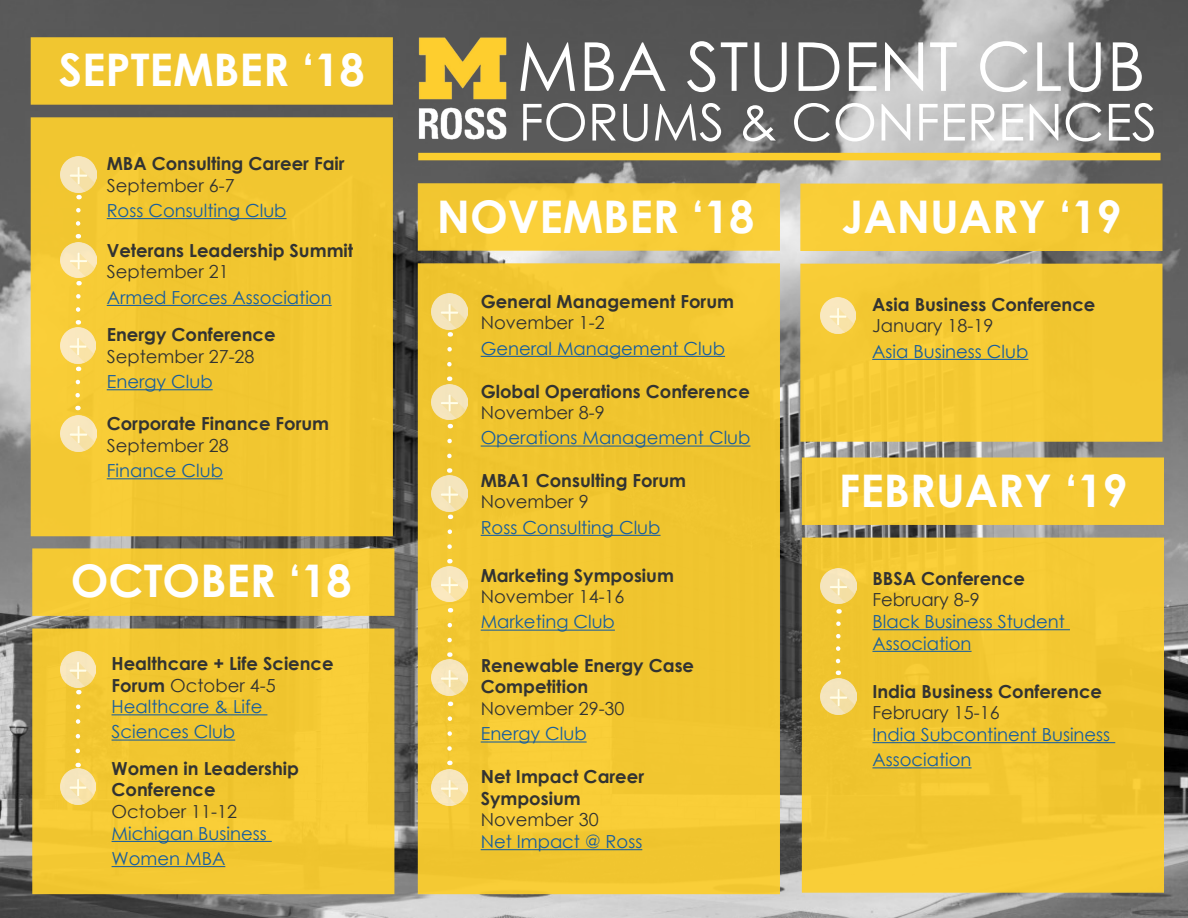
<style>
.page{position:relative;width:1188px;height:918px;background:#fff}
.page>*{position:absolute;margin:0;border:0;box-sizing:border-box;transform-origin:0 0}
.t1{font:67.5px "Century Gothic";color:#fff}
.t2{font:51px "Century Gothic";color:#fff}
.t3{font:700 45px "Century Gothic";color:#fff}
.t4{font:700 18px/21.6px "Century Gothic";color:#323332}
.t5{font:18px/25.2px "Century Gothic";color:#175d9e}
.t6{font:18px "Century Gothic";color:#323332}
.s1{font-weight:400}
.s2{font-weight:400;color:#175d9e}
</style>
<div class="page">
<img style="left:0;top:0;width:1188px;height:918px">
<div style="left:31px;top:117px;width:362px;height:419px;background:#f1c630;border:2px solid #fcce2e"></div>
<img style="left:403px;top:30px;width:120px;height:119px">
<div style="left:418px;top:153px;width:743px;height:7px;background:#fcce2e"></div>
<svg style="left:76px;top:210px;width:5px;height:28px"></svg>
<img style="left:61px;top:157px;width:35px;height:35px">
<hr style="left:107px;top:218px;width:180px;height:1px;background:#175d9e">
<hr style="left:107px;top:305px;width:225px;height:1px;background:#175d9e">
<hr style="left:107px;top:389px;width:106px;height:1px;background:#175d9e">
<hr style="left:107px;top:478px;width:116px;height:1px;background:#175d9e">
<svg style="left:76px;top:296px;width:5px;height:29px"></svg>
<img style="left:61px;top:242px;width:35px;height:36px">
<svg style="left:75px;top:382px;width:5px;height:28px"></svg>
<img style="left:60px;top:328px;width:36px;height:35px">
<img style="left:61px;top:416px;width:35px;height:35px">
<div style="left:31px;top:37px;width:362px;height:68px;background:#f1c630;border:2px solid #fcce2e"></div>
<div style="left:32px;top:629px;width:362px;height:265px;background:#f2c731"></div>
<svg style="left:75px;top:704px;width:6px;height:63px"></svg>
<img style="left:60px;top:652px;width:36px;height:35px">
<div style="left:32px;top:548px;width:362px;height:68px;background:#f2c731;border:2px solid #fcce2e"></div>
<hr style="left:112px;top:714px;width:155px;height:1px;background:#175d9e">
<hr style="left:112px;top:740px;width:123px;height:1px;background:#175d9e">
<hr style="left:112px;top:841px;width:160px;height:1px;background:#175d9e">
<hr style="left:112px;top:866px;width:113px;height:1px;background:#175d9e">
<div style="left:418px;top:263px;width:362px;height:631px;background:#f1c530"></div>
<div style="left:418px;top:183px;width:362px;height:68px;background:#f8cd37;border:2px solid #fcce2e"></div>
<img style="left:60px;top:769px;width:36px;height:35px">
<hr style="left:481px;top:356px;width:244px;height:1px;background:#175d9e">
<hr style="left:481px;top:446px;width:269px;height:1px;background:#175d9e">
<svg style="left:447px;top:349px;width:5px;height:18px"></svg>
<img style="left:432px;top:294px;width:35px;height:35px">
<img style="left:432px;top:384px;width:35px;height:36px">
<hr style="left:481px;top:535px;width:180px;height:1px;background:#175d9e">
<hr style="left:481px;top:630px;width:134px;height:1px;background:#175d9e">
<hr style="left:481px;top:741px;width:106px;height:2px;background:#175d9e">
<hr style="left:481px;top:849px;width:161px;height:1px;background:#175d9e">
<svg style="left:447px;top:441px;width:5px;height:32px"></svg>
<img style="left:432px;top:476px;width:35px;height:35px">
<svg style="left:447px;top:532px;width:5px;height:31px"></svg>
<img style="left:432px;top:566px;width:35px;height:36px">
<svg style="left:447px;top:625px;width:5px;height:32px"></svg>
<img style="left:432px;top:660px;width:35px;height:35px">
<svg style="left:447px;top:719px;width:5px;height:46px"></svg>
<img style="left:432px;top:770px;width:35px;height:36px">
<div style="left:800px;top:264px;width:362px;height:178px;background:#f3c832;border:2px solid #fcce2e"></div>
<div style="left:800px;top:184px;width:362px;height:67px;background:#f7cc36"></div>
<img style="left:820px;top:298px;width:36px;height:35px">
<div style="left:802px;top:538px;width:362px;height:355px;background:#f1c630"></div>
<div style="left:802px;top:458px;width:362px;height:67px;background:#f5ca34"></div>
<img style="left:820px;top:568px;width:36px;height:36px">
<svg style="left:835px;top:609px;width:7px;height:66px"></svg>
<img style="left:820px;top:679px;width:36px;height:36px">
<hr style="left:872px;top:359px;width:156px;height:1px;background:#175d9e">
<hr style="left:872px;top:629px;width:198px;height:1px;background:#175d9e">
<hr style="left:872px;top:651px;width:100px;height:1px;background:#175d9e">
<hr style="left:872px;top:742px;width:243px;height:1px;background:#175d9e">
<hr style="left:872px;top:767px;width:100px;height:1px;background:#175d9e">
<h3 class="t3" style="left:59px;top:35px;width:308px">SEPTEMBER ‘18</h3>
<p class="t4" style="left:107px;top:152px;width:239px">MBA Consulting Career Fair</p>
<p class="t6" style="left:107px;top:173px;width:129px">September 6-7</p>
<p class="t5" style="left:107px;top:197px;width:181px">Ross Consulting Club</p>
<p class="t4" style="left:107px;top:239px;width:248px">Veterans Leadership Summit</p>
<p class="t6" style="left:107px;top:259px;width:123px">September 21</p>
<p class="t5" style="left:107px;top:284px;width:226px">Armed Forces Association</p>
<p class="t4" style="left:107px;top:323px;width:170px">Energy Conference</p>
<p class="t6" style="left:107px;top:344px;width:149px">September 27-28</p>
<p class="t5" style="left:107px;top:369px;width:107px">Energy Club</p>
<p class="t4" style="left:107px;top:412px;width:224px">Corporate Finance Forum</p>
<p class="t6" style="left:107px;top:433px;width:123px">September 28</p>
<p class="t5" style="left:107px;top:458px;width:118px">Finance Club</p>
<h3 class="t3" style="left:71px;top:546px;width:282px">OCTOBER ‘18</h3>
<p class="t4" style="left:112px;top:652px;width:224px">Healthcare + Life Science<br>Forum <span class="s1">October 4-5<br></span><span class="s2">Healthcare &amp; Life</span></p>
<p class="t5" style="left:112px;top:719px;width:125px">Sciences Club</p>
<p class="t4" style="left:112px;top:757px;width:189px">Women in Leadership<br>Conference</p>
<p class="t6" style="left:112px;top:799px;width:127px">October 11-12</p>
<p class="t5" style="left:112px;top:820px;width:157px">Michigan Business<br>Women MBA</p>
<h1 class="t1" style="left:517px;top:19px;width:630px">MBA STUDENT CLUB</h1>
<h2 class="t2" style="left:519px;top:86px;width:640px">FORUMS &amp; CONFERENCES</h2>
<h3 class="t3" style="left:437px;top:183px;width:319px">NOVEMBER ‘18</h3>
<p class="t4" style="left:481px;top:290px;width:255px">General Management Forum</p>
<p class="t6" style="left:481px;top:310px;width:125px">November 1-2</p>
<p class="t5" style="left:481px;top:335px;width:246px">General Management Club</p>
<p class="t4" style="left:481px;top:379px;width:271px">Global Operations Conference</p>
<p class="t6" style="left:481px;top:400px;width:125px">November 8-9</p>
<p class="t5" style="left:481px;top:425px;width:271px">Operations Management Club</p>
<p class="t4" style="left:481px;top:469px;width:207px">MBA1 Consulting Forum</p>
<p class="t6" style="left:481px;top:489px;width:110px">November 9</p>
<p class="t5" style="left:481px;top:514px;width:181px">Ross Consulting Club</p>
<p class="t4" style="left:481px;top:563px;width:195px">Marketing Symposium</p>
<p class="t6" style="left:481px;top:584px;width:145px">November 14-16</p>
<p class="t5" style="left:481px;top:609px;width:136px">Marketing Club</p>
<p class="t4" style="left:481px;top:654px;width:215px">Renewable Energy Case<br>Competition</p>
<p class="t6" style="left:481px;top:696px;width:145px">November 29-30</p>
<p class="t5" style="left:481px;top:721px;width:107px">Energy Club</p>
<p class="t4" style="left:481px;top:765px;width:165px">Net Impact Career<br>Symposium</p>
<p class="t6" style="left:481px;top:807px;width:119px">November 30</p>
<p class="t5" style="left:481px;top:829px;width:163px">Net Impact @ Ross</p>
<h3 class="t3" style="left:842px;top:183px;width:281px">JANUARY ‘19</h3>
<p class="t4" style="left:872px;top:293px;width:225px">Asia Business Conference</p>
<p class="t6" style="left:872px;top:313px;width:123px">January 18-19</p>
<p class="t5" style="left:872px;top:338px;width:158px">Asia Business Club</p>
<h3 class="t3" style="left:839px;top:457px;width:290px">FEBRUARY ‘19</h3>
<p class="t4" style="left:872px;top:567px;width:154px">BBSA Conference</p>
<p class="t6" style="left:872px;top:587px;width:109px">February 8-9</p>
<p class="t5" style="left:872px;top:610px;width:194px;line-height:21.6px">Black Business Student<br>Association</p>
<p class="t4" style="left:872px;top:680px;width:231px">India Business Conference</p>
<p class="t6" style="left:872px;top:700px;width:129px">February 15-16</p>
<p class="t5" style="left:872px;top:722px;width:239px">India Subcontinent Business<br>Association</p>
</div>
